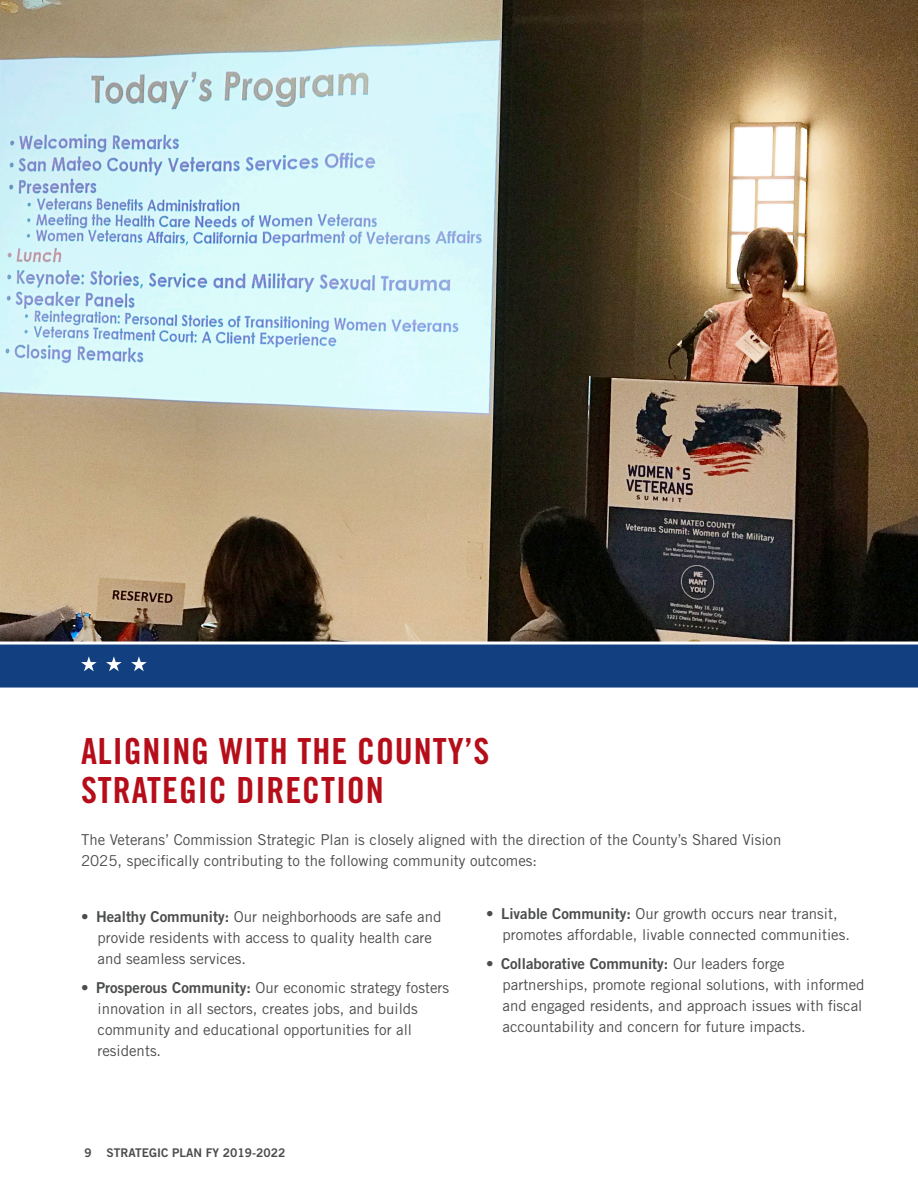
<style>
.page{position:relative;width:918px;height:1188px;background:#fff}
.page>*{position:absolute;margin:0;border:0;box-sizing:border-box;transform-origin:0 0}
.section_title{font:36px/39px "Trade Gothic Bold Cond Twenty";letter-spacing:.025em;color:#b50e1a}
.section_title-2{font:15px/21px "Trade Gothic";color:#4b4c4d}
.t1{font:12px "Trade Gothic Bold Two";color:#4b4c4d}
.s1{font-family:"Trade Gothic Bold Two"}
</style>
<div class="page">
<img style="left:0;top:0;width:918px;height:642px">
<div style="left:0;top:644px;width:918px;height:44px;background:#123f80"></div>
<svg style="left:81px;top:656px;width:16px;height:15px"></svg>
<svg style="left:106px;top:656px;width:16px;height:15px"></svg>
<svg style="left:131px;top:656px;width:16px;height:15px"></svg>
<p class="section_title" style="left:81px;top:731px;width:410px">ALIGNING WITH THE COUNTY’S<br>STRATEGIC DIRECTION</p>
<p class="section_title-2" style="left:81px;top:829px;width:702px">The Veterans’ Commission Strategic Plan is closely aligned with the direction of the County’s Shared Vision<br>2025, specifically contributing to the following community outcomes:</p>
<p class="section_title-2" style="left:98px;top:905px;width:345px;text-indent:-16px"><span class="s1">• Healthy Community:</span> Our neighborhoods are safe and provide residents with access to quality health care and seamless services.</p>
<p class="section_title-2" style="left:98px;top:977px;width:353px;text-indent:-16px"><span class="s1">• Prosperous Community:</span> Our economic strategy fosters innovation in all sectors, creates jobs, and builds community and educational opportunities for all residents.</p>
<p class="t1" style="left:85px;top:1145px;width:202px">9 STRATEGIC PLAN FY 2019-2022</p>
<p class="section_title-2" style="left:502px;top:903px;width:349px;text-indent:-16px"><span class="s1">• Livable Community:</span> Our growth occurs near transit, promotes affordable, livable connected communities.</p>
<p class="section_title-2" style="left:502px;top:953px;width:364px;text-indent:-16px"><span class="s1">• Collaborative Community:</span> Our leaders forge partnerships, promote regional solutions, with informed and engaged residents, and approach issues with fiscal accountability and concern for future impacts.</p>
</div>
